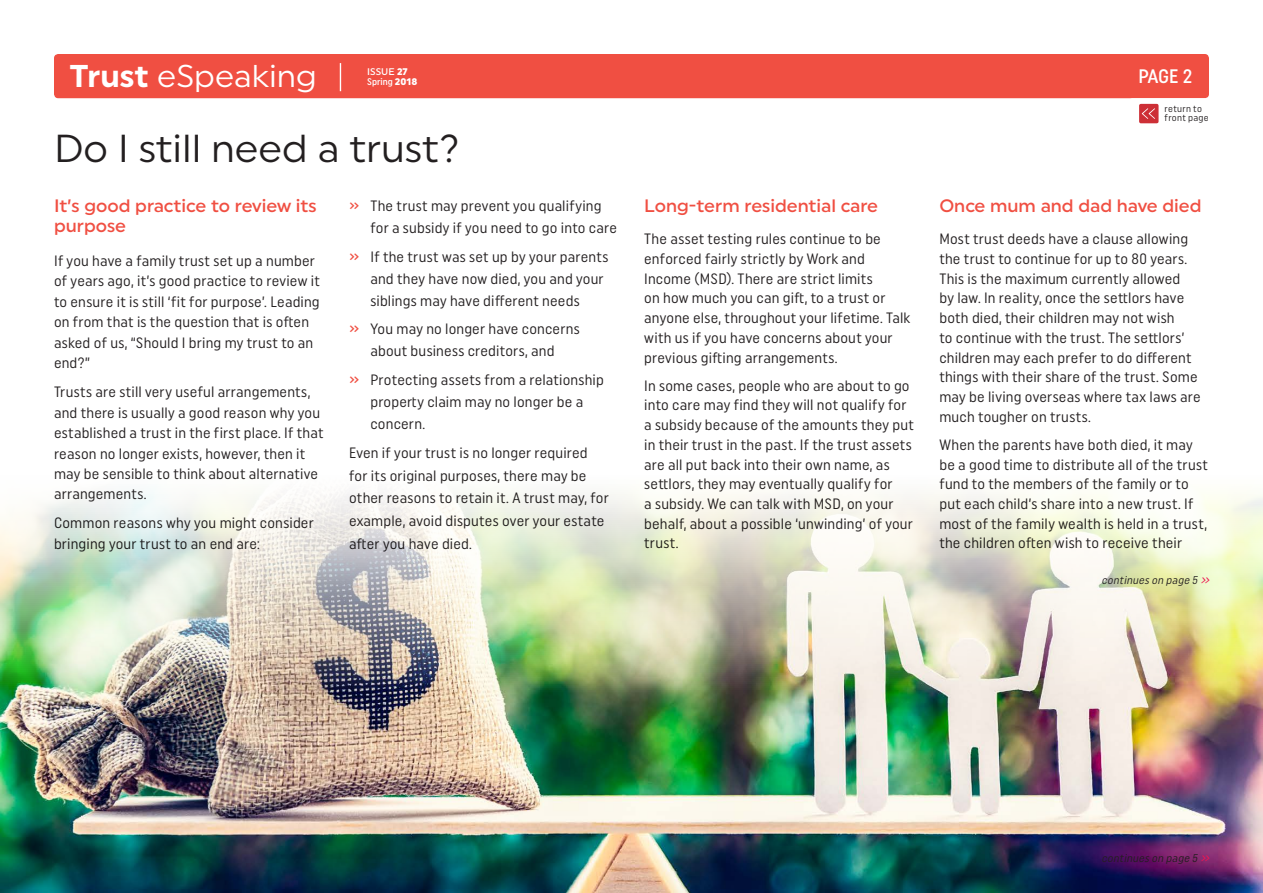
<style>
.page{position:relative;width:1263px;height:893px;background:#fff}
.page>*{position:absolute;margin:0;border:0;box-sizing:border-box;transform-origin:0 0}
.t1{font:39px "Uniform";color:#231f20}
.t2{font:31.5px "Uniform";color:#fff}
.t3{font:500 19.5px "Uniform Condensed";color:#fff}
.t4{font:500 18px/20.5px "Uniform";color:#f04f42}
.t5{font:15px/19.6px "Uniform Condensed";letter-spacing:.01em;color:#231f20}
.t6{font:italic 11.25px "Uniform Condensed";color:#231f20}
.t7{font:9.6px/9px "Uniform Condensed";letter-spacing:.03em;color:#231f20}
.t8{font:500 9.6px "Uniform Condensed";color:#fff}
.t9{font:500 9.6px "Uniform";color:#fff}
.s1{font-weight:700}
.s2{font-weight:900}
.s3{font-family:"Uniform";font-weight:900}
.s4{font-weight:500;color:#f04f42}
.s5{font-size:13.5px;color:#ed1651}
</style>
<div class="page">
<img style="left:0;top:494px;width:1263px;height:399px">
<div style="left:54px;top:54px;width:1155px;height:44px;background:#f04f42;border-radius:4px"></div>
<svg style="left:340px;top:63px;width:1px;height:28px"></svg>
<div style="left:1139px;top:104px;width:19px;height:19px;background:#cd2f36;border-radius:2px"></div>
<svg style="left:1142px;top:108px;width:13px;height:11px"></svg>
<h2 class="t2" style="left:70px;top:57px;width:249px"><span class="s1">Trust</span> eSpeaking</h2>
<h3 class="t3" style="left:1138px;top:64px;width:55px">PAGE 2</h3>
<p class="t9" style="left:367px;top:65px;width:42px">ISSUE <span class="s2">27</span></p>
<p class="t8" style="left:367px;top:76px;width:52px">Spring <span class="s3">2018</span></p>
<h1 class="t1" style="left:54px;top:125px;width:408px">Do I still need a trust?</h1>
<p class="t4" style="left:54px;top:195px;width:264px">It’s good practice to review its purpose</p>
<p class="t5" style="left:54px;top:250px;width:267px;line-height:20.5px">If you have a family trust set up a number of years ago, it’s good practice to review it to ensure it is still ‘fit for purpose’. Leading on from that is the question that is often asked of us, “Should I bring my trust to an end?”</p>
<p class="t5" style="left:54px;top:381px;width:271px;line-height:20.5px">Trusts are still very useful arrangements, and there is usually a good reason why you established a trust in the first place. If that reason no longer exists, however, then it may be sensible to think about alternative arrangements.</p>
<p class="t5" style="left:54px;top:513px;width:261px;line-height:20.5px">Common reasons why you might consider bringing your trust to an end are:</p>
<p class="t5" style="left:370px;top:194px;width:248px;line-height:22px;text-indent:-21px"><span class="s4">»</span> The trust may prevent you qualifying for a subsidy if you need to go into care</p>
<p class="t5" style="left:370px;top:245px;width:240px;line-height:22px;text-indent:-21px"><span class="s4">»</span> If the trust was set up by your parents and they have now died, you and your siblings may have different needs</p>
<p class="t5" style="left:349px;top:317px;width:232px;line-height:22px;text-align:center"><span class="s4">»</span> You may no longer have concerns about business creditors, and</p>
<p class="t5" style="left:370px;top:368px;width:235px;line-height:22px;text-indent:-21px"><span class="s4">»</span> Protecting assets from a relationship property claim may no longer be a concern.</p>
<p class="t5" style="left:349px;top:441px;width:261px;line-height:22.8px">Even if your trust is no longer required for its original purposes, there may be other reasons to retain it. A trust may, for example, avoid disputes over your estate after you have died.</p>
<p class="t7" style="left:1164px;top:104px;width:46px">return to front page</p>
<p class="t4" style="left:644px;top:195px;width:235px">Long-term residential care</p>
<p class="t5" style="left:644px;top:229px;width:268px">The asset testing rules continue to be enforced fairly strictly by Work and Income (MSD). There are strict limits<br>on how much you can gift, to a trust or anyone else, throughout your lifetime. Talk with us if you have concerns about your previous gifting arrangements.</p>
<p class="t5" style="left:644px;top:375px;width:271px">In some cases, people who are about to go into care may find they will not qualify for a subsidy because of the amounts they put in their trust in the past. If the trust assets are all put back into their own name, as settlors, they may eventually qualify for<br>a subsidy. We can talk with MSD, on your behalf, about a possible ‘unwinding’ of your trust.</p>
<p class="t4" style="left:939px;top:195px;width:264px">Once mum and dad have died</p>
<p class="t5" style="left:939px;top:229px;width:263px">Most trust deeds have a clause allowing the trust to continue for up to 80 years.<br>This is the maximum currently allowed<br>by law. In reality, once the settlors have both died, their children may not wish<br>to continue with the trust. The settlors’ children may each prefer to do different things with their share of the trust. Some may be living overseas where tax laws are much tougher on trusts.</p>
<p class="t5" style="left:939px;top:435px;width:270px">When the parents have both died, it may be a good time to distribute all of the trust fund to the members of the family or to put each child’s share into a new trust. If most of the family wealth is held in a trust, the children often wish to receive their</p>
<p class="t6" style="left:1101px;top:573px;width:112px">continueson page 5 <span class="s5">»</span></p>
<p class="t6" style="left:1101px;top:851px;width:112px">continueson page 5 <span class="s5">»</span></p>
</div>
